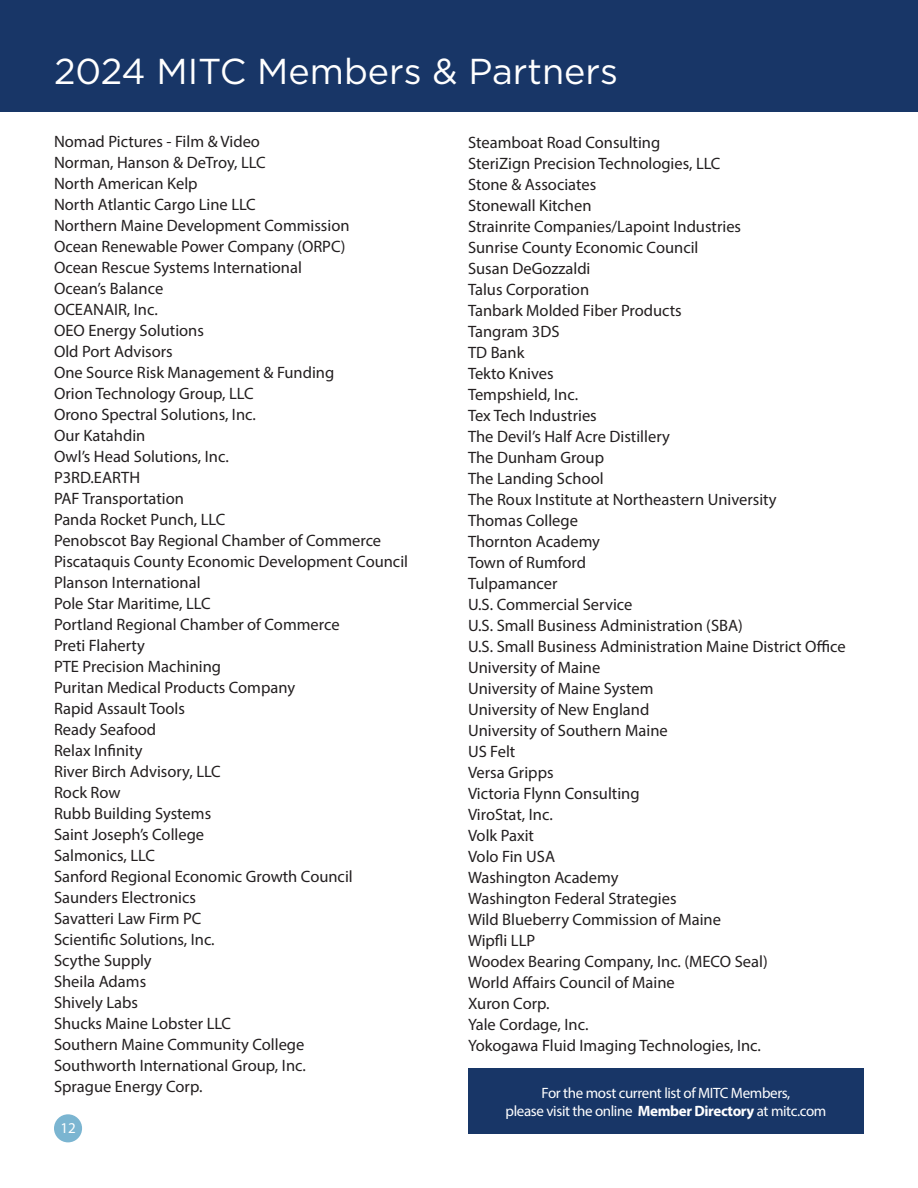
<style>
.page{position:relative;width:918px;height:1188px;background:#fff}
.page>*{position:absolute;margin:0;border:0;box-sizing:border-box;transform-origin:0 0}
.t1{font:36px "Gotham HTF";color:#fff}
.t2{font:16.5px "Myriad Pro";color:#231f20}
.t3{font:15px/18px "Myriad Pro";letter-spacing:-.025em;color:#fff;text-align:center}
.s1{font-weight:700}
</style>
<div class="page">
<div style="left:0;top:0;width:918px;height:111px;background:#183667"></div>
<div style="left:468px;top:1069px;width:396px;height:65px;background:#183667"></div>
<div style="left:54px;top:1114px;width:28px;height:28px;background:#7bb5d1;border-radius:50%"></div>
<p class="t1" style="left:54px;top:52px;width:566px">2024 MITC Members &amp; Partners</p>
<p class="t2" style="left:54px;top:131px;width:208px">Nomad Pictures - Film &amp; Video</p>
<p class="t2" style="left:54px;top:152px;width:213px">Norman, Hanson &amp; DeTroy, LLC</p>
<p class="t2" style="left:54px;top:173px;width:145px">North American Kelp</p>
<p class="t2" style="left:54px;top:194px;width:203px">North Atlantic Cargo Line LLC</p>
<p class="t2" style="left:54px;top:215px;width:297px">Northern Maine Development Commission</p>
<p class="t2" style="left:54px;top:236px;width:293px">Ocean Renewable Power Company (ORPC)</p>
<p class="t2" style="left:54px;top:257px;width:249px">Ocean Rescue Systems International</p>
<p class="t2" style="left:54px;top:278px;width:111px">Ocean’s Balance</p>
<p class="t2" style="left:54px;top:299px;width:105px">OCEANAIR, Inc.</p>
<p class="t2" style="left:54px;top:320px;width:151px">OEO Energy Solutions</p>
<p class="t2" style="left:54px;top:341px;width:120px">Old Port Advisors</p>
<p class="t2" style="left:54px;top:362px;width:282px">One Source Risk Management &amp; Funding</p>
<p class="t2" style="left:54px;top:383px;width:201px">Orion Technology Group, LLC</p>
<p class="t2" style="left:54px;top:404px;width:203px">Orono Spectral Solutions, Inc.</p>
<p class="t2" style="left:54px;top:425px;width:93px">Our Katahdin</p>
<p class="t2" style="left:54px;top:446px;width:176px">Owl’s Head Solutions, Inc.</p>
<p class="t2" style="left:54px;top:467px;width:88px">P3RD.EARTH</p>
<p class="t2" style="left:54px;top:488px;width:131px">PAF Transportation</p>
<p class="t2" style="left:54px;top:509px;width:173px">Panda Rocket Punch, LLC</p>
<p class="t2" style="left:54px;top:530px;width:329px">Penobscot Bay Regional Chamber of Commerce</p>
<p class="t2" style="left:54px;top:551px;width:356px">Piscataquis County Economic Development Council</p>
<p class="t2" style="left:54px;top:572px;width:148px">Planson International</p>
<p class="t2" style="left:54px;top:593px;width:158px">Pole Star Maritime, LLC</p>
<p class="t2" style="left:54px;top:614px;width:287px">Portland Regional Chamber of Commerce</p>
<p class="t2" style="left:54px;top:635px;width:93px">Preti Flaherty</p>
<p class="t2" style="left:54px;top:656px;width:169px">PTE Precision Machining</p>
<p class="t2" style="left:54px;top:677px;width:243px">Puritan Medical Products Company</p>
<p class="t2" style="left:54px;top:698px;width:132px">Rapid Assault Tools</p>
<p class="t2" style="left:54px;top:719px;width:104px">Ready Seafood</p>
<p class="t2" style="left:54px;top:740px;width:90px">Relax Infinity</p>
<p class="t2" style="left:54px;top:761px;width:168px">River Birch Advisory, LLC</p>
<p class="t2" style="left:54px;top:782px;width:68px">Rock Row</p>
<p class="t2" style="left:54px;top:803px;width:159px">Rubb Building Systems</p>
<p class="t2" style="left:54px;top:824px;width:152px">Saint Joseph’s College</p>
<p class="t2" style="left:54px;top:845px;width:103px">Salmonics, LLC</p>
<p class="t2" style="left:54px;top:866px;width:300px">Sanford Regional Economic Growth Council</p>
<p class="t2" style="left:54px;top:887px;width:143px">Saunders Electronics</p>
<p class="t2" style="left:54px;top:908px;width:149px">Savatteri Law Firm PC</p>
<p class="t2" style="left:54px;top:929px;width:162px">Scientific Solutions, Inc.</p>
<p class="t2" style="left:54px;top:950px;width:99px">Scythe Supply</p>
<p class="t2" style="left:54px;top:971px;width:94px">Sheila Adams</p>
<p class="t2" style="left:54px;top:992px;width:86px">Shively Labs</p>
<p class="t2" style="left:54px;top:1013px;width:179px">Shucks Maine Lobster LLC</p>
<p class="t2" style="left:54px;top:1034px;width:252px">Southern Maine Community College</p>
<p class="t2" style="left:54px;top:1055px;width:253px">Southworth International Group, Inc.</p>
<p class="t2" style="left:54px;top:1076px;width:150px">Sprague Energy Corp.</p>
<p class="t3" style="left:60px;top:1118px;width:17px">12</p>
<p class="t2" style="left:468px;top:132px;width:194px">Steamboat Road Consulting</p>
<p class="t2" style="left:468px;top:153px;width:254px">SteriZign Precision Technologies, LLC</p>
<p class="t2" style="left:468px;top:174px;width:130px">Stone &amp; Associates</p>
<p class="t2" style="left:468px;top:195px;width:125px">Stonewall Kitchen</p>
<p class="t2" style="left:468px;top:216px;width:275px">Strainrite Companies/Lapoint Industries</p>
<p class="t2" style="left:468px;top:237px;width:232px">Sunrise County Economic Council</p>
<p class="t2" style="left:468px;top:258px;width:124px">Susan DeGozzaldi</p>
<p class="t2" style="left:468px;top:279px;width:123px">Talus Corporation</p>
<p class="t2" style="left:468px;top:300px;width:215px">Tanbark Molded Fiber Products</p>
<p class="t2" style="left:468px;top:321px;width:93px">Tangram 3DS</p>
<p class="t2" style="left:468px;top:342px;width:58px">TD Bank</p>
<p class="t2" style="left:468px;top:363px;width:87px">Tekto Knives</p>
<p class="t2" style="left:468px;top:384px;width:112px">Tempshield, Inc.</p>
<p class="t2" style="left:468px;top:405px;width:130px">Tex Tech Industries</p>
<p class="t2" style="left:468px;top:426px;width:203px">The Devil’s Half Acre Distillery</p>
<p class="t2" style="left:468px;top:447px;width:138px">The Dunham Group</p>
<p class="t2" style="left:468px;top:468px;width:137px">The Landing School</p>
<p class="t2" style="left:468px;top:489px;width:310px">The Roux Institute at Northeastern University</p>
<p class="t2" style="left:468px;top:510px;width:112px">Thomas College</p>
<p class="t2" style="left:468px;top:531px;width:134px">Thornton Academy</p>
<p class="t2" style="left:468px;top:552px;width:120px">Town of Rumford</p>
<p class="t2" style="left:468px;top:573px;width:91px">Tulpamancer</p>
<p class="t2" style="left:468px;top:594px;width:166px">U.S. Commercial Service</p>
<p class="t2" style="left:468px;top:615px;width:276px">U.S. Small Business Administration (SBA)</p>
<p class="t2" style="left:468px;top:636px;width:379px">U.S. Small Business Administration Maine District Office</p>
<p class="t2" style="left:468px;top:657px;width:134px">University of Maine</p>
<p class="t2" style="left:468px;top:678px;width:187px">University of Maine System</p>
<p class="t2" style="left:468px;top:699px;width:183px">University of New England</p>
<p class="t2" style="left:468px;top:720px;width:201px">University of Southern Maine</p>
<p class="t2" style="left:468px;top:741px;width:49px">US Felt</p>
<p class="t2" style="left:468px;top:762px;width:87px">Versa Gripps</p>
<p class="t2" style="left:468px;top:783px;width:173px">Victoria Flynn Consulting</p>
<p class="t2" style="left:468px;top:804px;width:86px">ViroStat, Inc.</p>
<p class="t2" style="left:468px;top:825px;width:68px">Volk Paxit</p>
<p class="t2" style="left:468px;top:846px;width:89px">Volo Fin USA</p>
<p class="t2" style="left:468px;top:867px;width:152px">Washington Academy</p>
<p class="t2" style="left:468px;top:888px;width:210px">Washington Federal Strategies</p>
<p class="t2" style="left:468px;top:909px;width:255px">Wild Blueberry Commission of Maine</p>
<p class="t2" style="left:468px;top:930px;width:69px">Wipfli LLP</p>
<p class="t2" style="left:468px;top:951px;width:301px">Woodex Bearing Company, Inc. (MECO Seal)</p>
<p class="t2" style="left:468px;top:972px;width:208px">World Affairs Council of Maine</p>
<p class="t2" style="left:468px;top:993px;width:83px">Xuron Corp.</p>
<p class="t2" style="left:468px;top:1014px;width:122px">Yale Cordage, Inc.</p>
<p class="t2" style="left:468px;top:1035px;width:294px">Yokogawa Fluid Imaging Technologies, Inc.</p>
<p class="t3" style="left:506px;top:1084px;width:322px">For the most current list of MITC Members,<br>please visit the online <span class="s1">Member Directory</span> at mitc.com</p>
</div>
